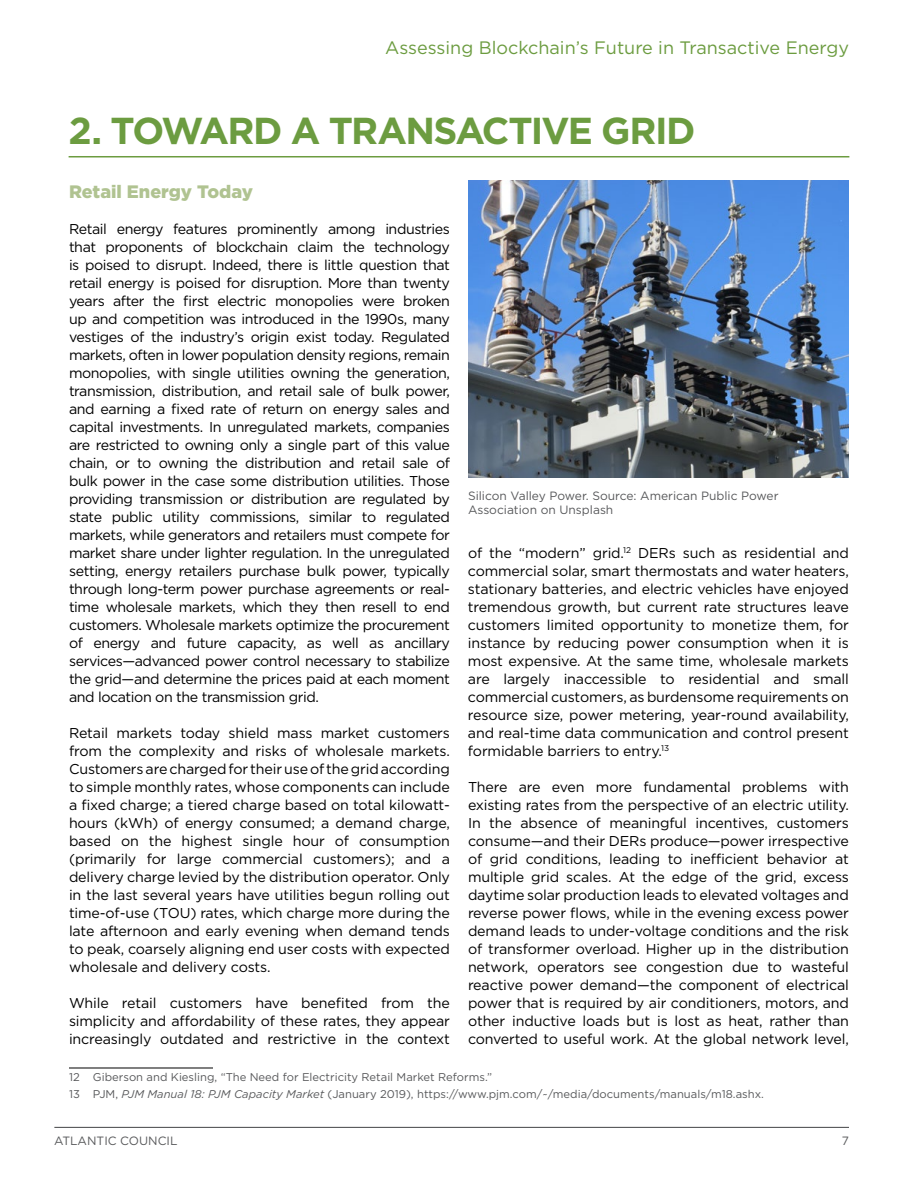
<style>
.page{position:relative;width:918px;height:1188px;background:#fff}
.page>*{position:absolute;margin:0;border:0;box-sizing:border-box;transform-origin:0 0}
.t1{font:700 37.5px "Gotham";letter-spacing:-.045em;color:#6c9c40}
.t2{font:18px "Gotham";color:#6c9c40}
.t3{font:900 18px "Gotham";color:#b0c391}
.t4{font:14.25px/18px "Gotham";letter-spacing:-.01em;color:#000;text-align:justify}
.t5{font:12px/13.5px "Gotham";color:#58595b}
.t6{font:11.25px/16.5px "Gotham";color:#58595b}
.s1{font-style:italic}
</style>
<div class="page">
<hr style="left:54px;top:1127px;width:795px;height:1px;background:#58595b">
<hr style="left:69px;top:1068px;width:144px;height:1px;background:#000">
<hr style="left:69px;top:156px;width:780px;height:1px;background:#6c9c40">
<img style="left:468px;top:180px;width:381px;height:297px">
<p class="t2" style="left:385px;top:36px;width:465px">Assessing Blockchain’s Future in Transactive Energy</p>
<h1 class="t1" style="left:69px;top:106px;width:628px">2. TOWARD A TRANSACTIVE GRID</h1>
<p class="t3" style="left:69px;top:179px;width:186px">Retail Energy Today</p>
<p class="t4" style="left:69px;top:220px;width:383px">Retail energy features prominently among industries that proponents of blockchain claim the technology is poised to disrupt. Indeed, there is little question that retail energy is poised for disruption. More than twenty years after the first electric monopolies were broken up and competition was introduced in the 1990s, many vestiges of the industry’s origin exist today. Regulated markets, often in lower population density regions, remain monopolies, with single utilities owning the generation, transmission, distribution, and retail sale of bulk power, and earning a fixed rate of return on energy sales and capital investments. In unregulated markets, companies are restricted to owning only a single part of this value chain, or to owning the distribution and retail sale of bulk power in the case some distribution utilities. Those providing transmission or distribution are regulated by state public utility commissions, similar to regulated markets, while generators and retailers must compete for market share under lighter regulation. In the unregulated setting, energy retailers purchase bulk power, typically through long-term power purchase agreements or real&shy;time wholesale markets, which they then resell to end customers. Wholesale markets optimize the procurement of energy and future capacity, as well as ancillary services—advanced power control necessary to stabilize the grid—and determine the prices paid at each moment and location on the transmission grid.</p>
<p class="t4" style="left:69px;top:724px;width:383px">Retail markets today shield mass market customers from the complexity and risks of wholesale markets.<br>Customers are charged for their use of the grid according to simple monthly rates, whose components can include a fixed charge; a tiered charge based on total kilowatt&shy;hours (kWh) of energy consumed; a demand charge, based on the highest single hour of consumption (primarily for large commercial customers); and a delivery charge levied by the distribution operator. Only in the last several years have utilities begun rolling out time-of-use (TOU) rates, which charge more during the late afternoon and early evening when demand tends to peak, coarsely aligning end user costs with expected wholesale and delivery costs.</p>
<p class="t4" style="left:69px;top:994px;width:383px">While retail customers have benefited from the simplicity and affordability of these rates, they appear increasingly outdated and restrictive in the context</p>
<p class="t6" style="left:69px;top:1069px;width:696px">12 Giberson and Kiesling, “The Need for Electricity Retail Market Reforms.”<br>13 PJM, <span class="s1">PJM Manual 18: PJM Capacity Market</span> (January 2019), https://www.pjm.com/~/media/documents/manuals/m18.ashx.</p>
<p class="t5" style="left:468px;top:489px;width:312px">Silicon Valley Power. Source: American Public Power<br>Association on Unsplash</p>
<p class="t4" style="left:468px;top:544px;width:383px">of the “modern” grid.<sup>12</sup> DERs such as residential and commercial solar, smart thermostats and water heaters, stationary batteries, and electric vehicles have enjoyed tremendous growth, but current rate structures leave customers limited opportunity to monetize them, for instance by reducing power consumption when it is most expensive. At the same time, wholesale markets are largely inaccessible to residential and small commercial customers, as burdensome requirements on resource size, power metering, year-round availability, and real-time data communication and control present formidable barriers to entry.<sup>13</sup></p>
<p class="t4" style="left:468px;top:778px;width:383px">There are even more fundamental problems with existing rates from the perspective of an electric utility.<br>In the absence of meaningful incentives, customers consume—and their DERs produce—power irrespective of grid conditions, leading to inefficient behavior at multiple grid scales. At the edge of the grid, excess daytime solar production leads to elevated voltages and reverse power flows, while in the evening excess power demand leads to under-voltage conditions and the risk of transformer overload. Higher up in the distribution network, operators see congestion due to wasteful reactive power demand—the component of electrical power that is required by air conditioners, motors, and other inductive loads but is lost as heat, rather than converted to useful work. At the global network level,</p>
<p class="t5" style="left:54px;top:1133px;width:125px">ATLANTIC COUNCIL</p>
<p class="t5" style="left:842px;top:1133px;width:9px">7</p>
</div>
